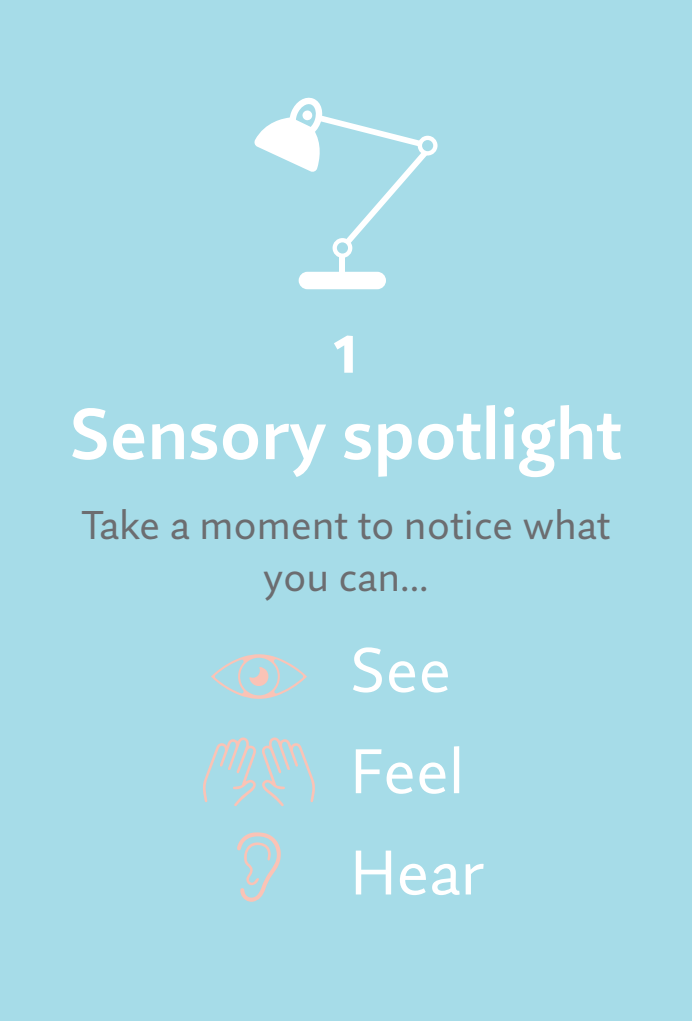
<style>
.page{position:relative;width:692px;height:1021px;background:#fff}
.page>*{position:absolute;margin:0;border:0;box-sizing:border-box;transform-origin:0 0}
.t1{font:600 72px/86.4px "Quire Sans Pro";color:#fff;text-align:center}
.t2{font:62.8px/101.2px "Quire Sans Pro";letter-spacing:.01em;color:#fff}
.t3{font:40px/52px "Quire Sans Pro";letter-spacing:.015em;color:#6c6d70;text-align:center}
</style>
<div class="page">
<div style="left:0;top:0;width:692px;height:1020px;background:#a6dce8"></div>
<svg style="left:254px;top:97px;width:183px;height:161px"></svg>
<div style="left:339px;top:256px;width:6px;height:16px;background:#fff"></div>
<div style="left:299px;top:272px;width:87px;height:17px;background:#fff;border-radius:9px"></div>
<div style="left:302px;top:110px;width:10px;height:11px;background:#fff;border-radius:50%"></div>
<svg style="left:211px;top:654px;width:96px;height:44px"></svg>
<svg style="left:262px;top:737px;width:53px;height:69px"></svg>
<svg style="left:203px;top:737px;width:53px;height:69px"></svg>
<svg style="left:237px;top:832px;width:44px;height:69px"></svg>
<h1 class="t1" style="left:70px;top:303px;width:553px">1<br>Sensory spotlight</h1>
<p class="t3" style="left:81px;top:498px;width:530px">Take a moment to notice what you can...</p>
<h2 class="t2" style="left:351px;top:618px;width:135px">See<br>Feel<br>Hear</h2>
</div>
